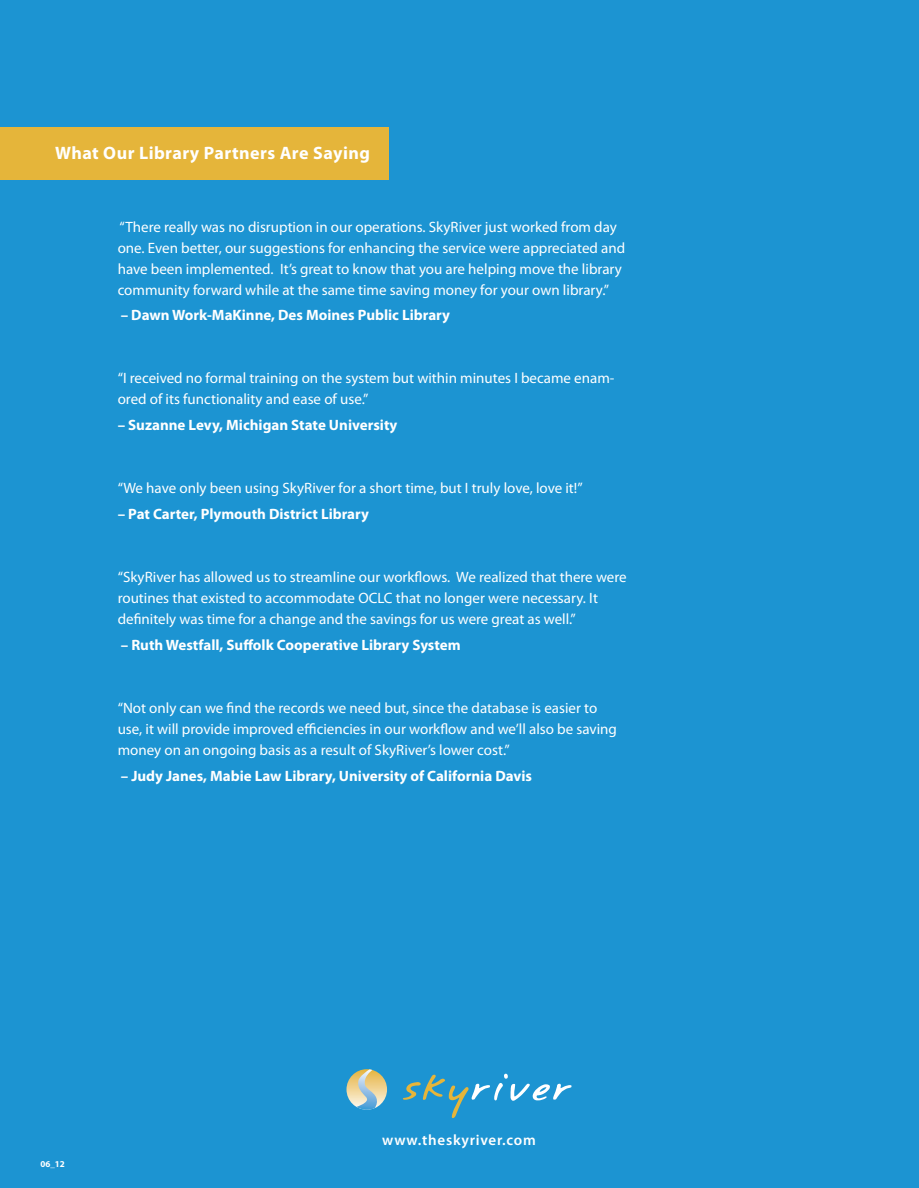
<style>
.page{position:relative;width:919px;height:1188px;background:#fff}
.page>*{position:absolute;margin:0;border:0;box-sizing:border-box;transform-origin:0 0}
.t1{font:700 18px "Myriad Pro";letter-spacing:.025em;color:#fff}
.t2{font:15px/21px "Myriad Pro";color:#fff}
.t3{font:700 15px "Myriad Pro";color:#fff}
.t4{font:600 15px "Myriad Pro";letter-spacing:.05em;color:#fff}
.t5{font:700 9px "Myriad Pro";color:#fff}
</style>
<div class="page">
<div style="left:0;top:0;width:918px;height:1188px;background:#1c94d2"></div>
<svg style="left:346px;top:1069px;width:41px;height:41px"></svg>
<svg style="left:356px;top:1069px;width:22px;height:41px"></svg>
<svg style="left:403px;top:1074px;width:169px;height:44px"></svg>
<div style="left:0;top:127px;width:389px;height:53px;background:#e5b53a"></div>
<p class="t1" style="left:55px;top:141px;width:316px">What Our Library Partners Are Saying</p>
<p class="t2" style="left:118px;top:216px;width:509px">“There really was no disruption in our operations. SkyRiver just worked from day one. Even better, our suggestions for enhancing the service were appreciated and have been implemented. It’s great to know that you are helping move the library community forward while at the same time saving money for your own library.”</p>
<p class="t3" style="left:121px;top:306px;width:331px">– Dawn Work-MaKinne, Des Moines Public Library</p>
<p class="t2" style="left:118px;top:368px;width:498px">“I received no formal training on the system but within minutes I became enam&shy;ored of its functionality and ease of use.”</p>
<p class="t3" style="left:118px;top:415px;width:281px">– Suzanne Levy, Michigan State University</p>
<p class="t2" style="left:118px;top:477px;width:466px">“We have only been using SkyRiver for a short time, but I truly love, love it!”</p>
<p class="t3" style="left:118px;top:504px;width:253px">– Pat Carter, Plymouth District Library</p>
<p class="t2" style="left:118px;top:566px;width:510px">“SkyRiver has allowed us to streamline our workflows. We realized that there were routines that existed to accommodate OCLC that no longer were necessary. It definitely was time for a change and the savings for us were great as well.”</p>
<p class="t3" style="left:121px;top:635px;width:341px">– Ruth Westfall, Suffolk Cooperative Library System</p>
<p class="t2" style="left:118px;top:697px;width:501px">“Not only can we find the records we need but, since the database is easier to use, it will provide improved efficiencies in our workflow and we’ll also be saving money on an ongoing basis as a result of SkyRiver’s lower cost.”</p>
<p class="t3" style="left:121px;top:766px;width:413px">– Judy Janes, Mabie Law Library, University of California Davis</p>
<p class="t5" style="left:40px;top:1158px;width:26px">06_12</p>
<p class="t4" style="left:382px;top:1131px;width:155px">www.theskyriver.com</p>
</div>
